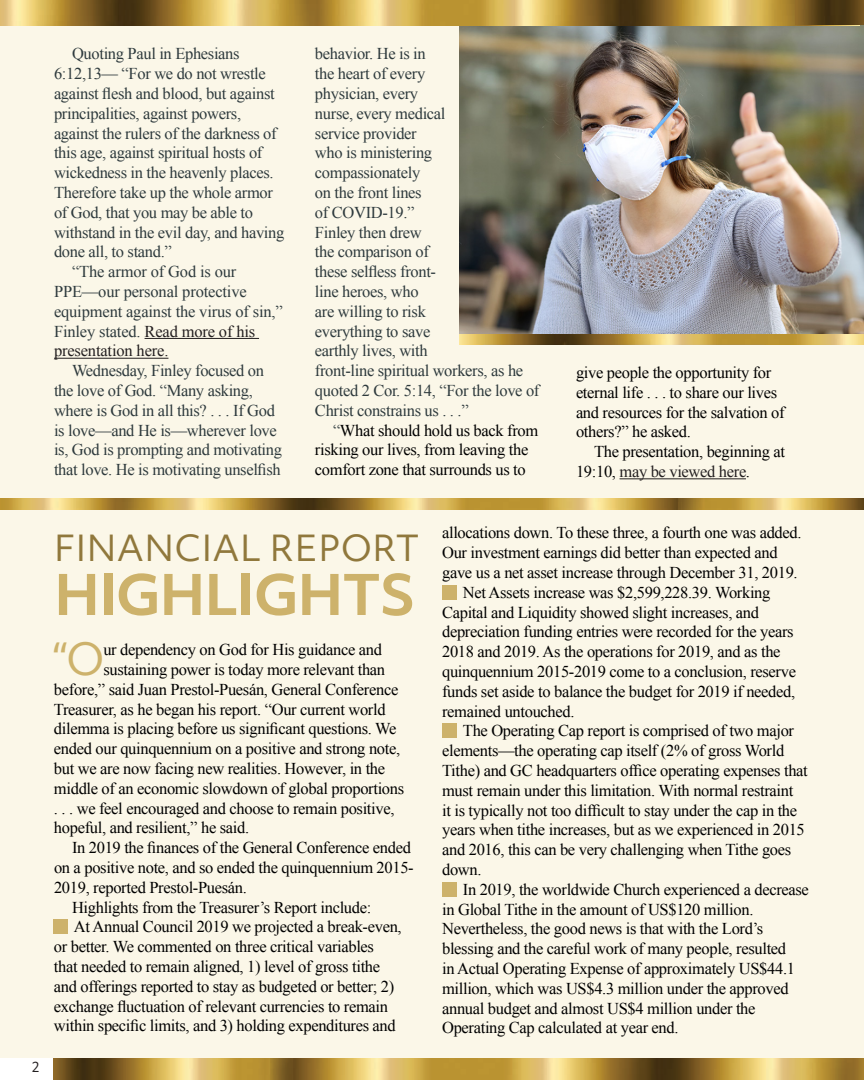
<style>
.page{position:relative;width:864px;height:1080px;background:#fff}
.page>*{position:absolute;margin:0;border:0;box-sizing:border-box;transform-origin:0 0}
.t1{font:700 54px "Objektiv Mk 2";letter-spacing:-.02em;color:#cdb26b}
.t2{font:42.6px "Objektiv Mk 2";color:#cdb26b}
.t3{font:34.5px "Objektiv Mk 2";letter-spacing:.02em;color:#90783c}
.t4{font:16.5px/19.8px "Times New Roman";letter-spacing:-.02em;color:#000}
.t5{font:16.5px/19.8px "Times New Roman";letter-spacing:-.02em;color:#2e3a3d}
.t6{font:13.5px "Objektiv Mk 3";color:#231f20}
.s1{color:#231f20}
.s2{color:#2e3a3d}
</style>
<div class="page">
<img style="left:53px;top:1058px;width:811px;height:22px">
<div style="left:0;top:13px;width:864px;height:1045px;background:#fbf7e8"></div>
<img style="left:459px;top:334px;width:405px;height:10px">
<hr style="left:145px;top:338px;width:114px;height:1px;background:#231f20">
<hr style="left:54px;top:358px;width:114px;height:1px;background:#231f20">
<img style="left:459px;top:25px;width:405px;height:309px">
<img style="left:432px;top:0;width:364px;height:25px">
<img style="left:0;top:0;width:432px;height:25px">
<img style="left:796px;top:0;width:68px;height:25px">
<hr style="left:620px;top:478px;width:126px;height:1px;background:#231f20">
<img style="left:0;top:498px;width:864px;height:12px">
<div style="left:442px;top:585px;width:14px;height:14px;background:#cdb26b"></div>
<div style="left:53px;top:919px;width:14px;height:14px;background:#cdb26b"></div>
<div style="left:442px;top:724px;width:14px;height:14px;background:#cdb26b"></div>
<div style="left:442px;top:882px;width:14px;height:14px;background:#cdb26b"></div>
<p class="t5" style="left:54px;top:44px;width:232px;text-indent:18px">Quoting Paul in Ephesians<br>6:12,13— “For we do not wrestle against flesh and blood, but against principalities, against powers, against the rulers of the darkness of this age, against spiritual hosts of wickedness in the heavenly places.<br>Therefore take up the whole armor of God, that you may be able to withstand in the evil day, and having done all, to stand.”</p>
<p class="t5" style="left:54px;top:262px;width:230px;text-indent:18px">“The armor of God is our<br>PPE—our personal protective equipment against the virus of sin,”<br>Finley stated. <span class="s1">Read more of his presentation here.</span></p>
<p class="t5" style="left:54px;top:361px;width:230px;text-indent:18px">Wednesday, Finley focused on the love of God. “Many asking, where is God in all this? . . . If God is love—and He is—wherever love is, God is prompting and motivating that love. He is motivating unselfish</p>
<p class="t5" style="left:315px;top:44px;width:226px">behavior. He is in<br>the heart of every<br>physician, every<br>nurse, every medical<br>service provider<br>who is ministering compassionately<br>on the front lines<br>of COVID-19.”<br>Finley then drew<br>the comparison of<br>these selfless front-<br>line heroes, who<br>are willing to risk<br>everything to save<br>earthly lives, with<br>front-line spiritual workers, as he quoted 2 Cor. 5:14, “For the love of<br>Christ constrains us . . .”</p>
<p class="t4" style="left:315px;top:420px;width:225px;text-indent:18px"><span class="s2">“</span>What should hold us back from risking our lives, from leaving the comfort zone that surrounds us to</p>
<p class="t4" style="left:576px;top:362px;width:210px">give people the opportunity for eternal life . . . to share our lives and resources for the salvation of others?” he asked.</p>
<p class="t4" style="left:576px;top:442px;width:211px;text-indent:18px">The presentation, beginning at<br>19:10, <span class="s1">may be viewed here</span>.</p>
<p class="t6" style="left:32px;top:1057px;width:10px">2</p>
<p class="t3" style="left:54px;top:524px;width:367px">FINANCIAL REPORT</p>
<p class="t1" style="left:54px;top:557px;width:363px">HIGHLIGHTS</p>
<p class="t2" style="left:53px;top:630px;width:53px">“O</p>
<p class="t4" style="left:103px;top:639px;width:280px">ur dependency on God for His guidance and</p>
<p class="t4" style="left:103px;top:659px;width:283px">sustaining power is today more relevant than</p>
<p class="t4" style="left:54px;top:679px;width:346px">before,” said Juan Prestol-Puesán, General Conference</p>
<p class="t4" style="left:54px;top:699px;width:333px">Treasurer, as he began his report. “Our current world</p>
<p class="t4" style="left:54px;top:719px;width:344px">dilemma is placing before us significant questions. We</p>
<p class="t4" style="left:54px;top:738px;width:348px">ended our quinquennium on a positive and strong note,</p>
<p class="t4" style="left:54px;top:758px;width:333px">but we are now facing new realities. However, in the</p>
<p class="t4" style="left:54px;top:778px;width:352px">middle of an economic slowdown of global proportions</p>
<p class="t4" style="left:54px;top:798px;width:342px">. . . we feel encouraged and choose to remain positive,</p>
<p class="t4" style="left:54px;top:818px;width:197px">hopeful, and resilient,” he said.</p>
<p class="t4" style="left:54px;top:837px;width:361px;text-indent:18px">In 2019 the finances of the General Conference ended on a positive note, and so ended the quinquennium 2015-<br>2019, reported Prestol-Puesán.</p>
<p class="t4" style="left:72px;top:897px;width:301px">Highlights from the Treasurer’s Report include:</p>
<p class="t4" style="left:54px;top:917px;width:349px;text-indent:20px">At Annual Council 2019 we projected a break-even, or better. We commented on three critical variables that needed to remain aligned, 1) level of gross tithe and offerings reported to stay as budgeted or better; 2) exchange fluctuation of relevant currencies to remain within specific limits, and 3) holding expenditures and</p>
<p class="t4" style="left:442px;top:523px;width:361px">allocations down. To these three, a fourth one was added.<br>Our investment earnings did better than expected and gave us a net asset increase through December 31, 2019.</p>
<p class="t4" style="left:442px;top:582px;width:355px;text-indent:21px">Net Assets increase was $2,599,228.39. Working Capital and Liquidity showed slight increases, and depreciation funding entries were recorded for the years 2018 and 2019. As the operations for 2019, and as the quinquennium 2015-2019 come to a conclusion, reserve funds set aside to balance the budget for 2019 if needed, remained untouched.</p>
<p class="t4" style="left:442px;top:721px;width:367px;text-indent:21px">The Operating Cap report is comprised of two major elements—the operating cap itself (2% of gross World Tithe) and GC headquarters office operating expenses that must remain under this limitation. With normal restraint<br>it is typically not too difficult to stay under the cap in the years when tithe increases, but as we experienced in 2015 and 2016, this can be very challenging when Tithe goes down.</p>
<p class="t4" style="left:442px;top:879px;width:368px;text-indent:21px">In 2019, the worldwide Church experienced a decrease in Global Tithe in the amount of US$120 million.<br>Nevertheless, the good news is that with the Lord’s blessing and the careful work of many people, resulted<br>in Actual Operating Expense of approximately US$44.1 million, which was US$4.3 million under the approved annual budget and almost US$4 million under the Operating Cap calculated at year end.</p>
</div>
